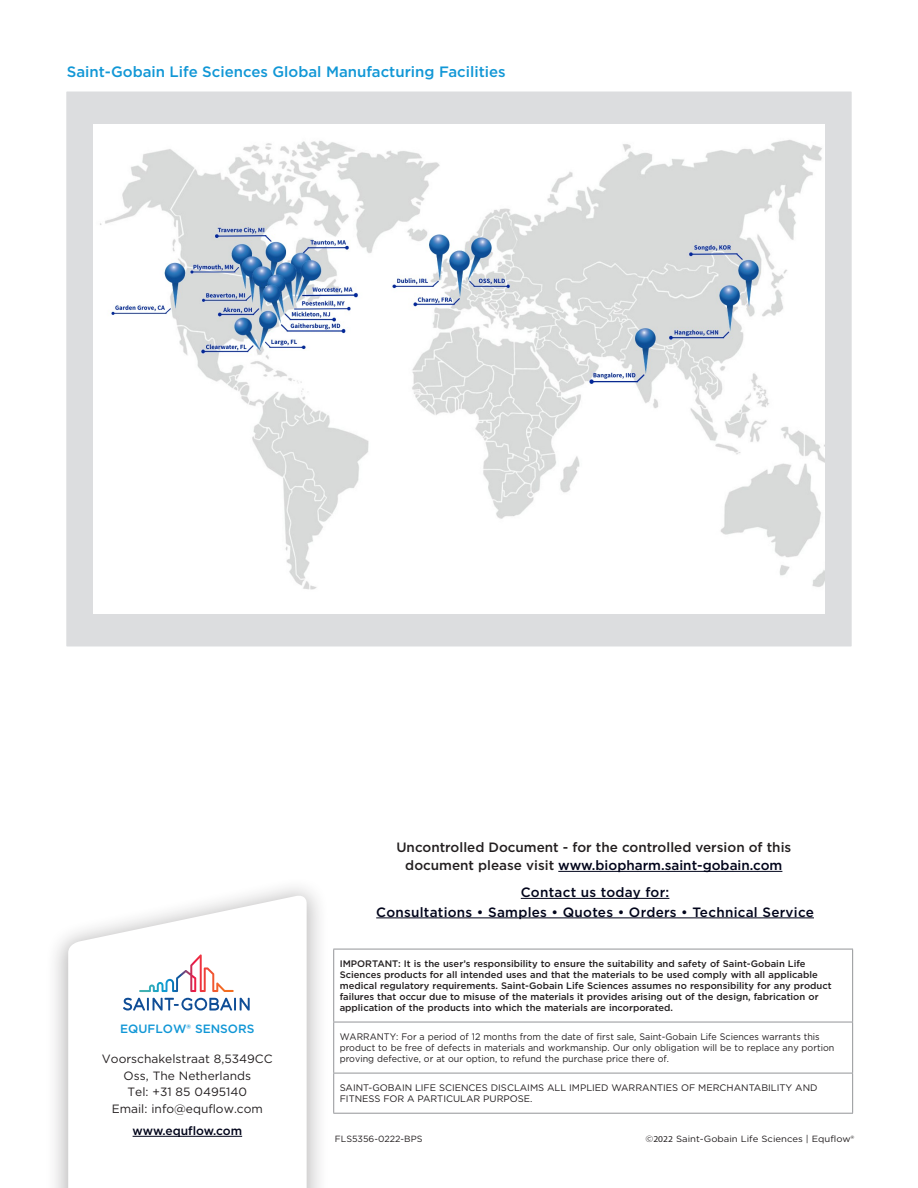
<style>
.page{position:relative;width:918px;height:1188px;background:#fff}
.page>*{position:absolute;margin:0;border:0;box-sizing:border-box;transform-origin:0 0}
.t1{font:500 15px "Gotham";color:#1197d6}
.t2{font:500 13.5px/18px "Gotham";color:#231f20;text-align:center}
.t3{font:500 13.5px/19.5px "Gotham";letter-spacing:.02em;color:#01041a;text-align:center}
.t4{font:12px/16.5px "Gotham";color:#231f20;text-align:center}
.t5{font:500 12px "Gotham";color:#1197d6}
.t6{font:500 12px "Gotham";color:#01041a}
.t7{font:500 9.45px/10.9px "Gotham";color:#231f20}
.t8{font:9.45px/10.9px "Gotham";color:#231f20;scale:.95 1}
.t9{font:9.45px/10.9px "Gotham";color:#231f20}
.t10{font:9px "Gotham";color:#231f20;scale:1.06 1}
.t11{font:9px "Gotham";color:#231f20}
.s1{color:#01041a}
.s2{font-family:"Myriad Pro"}
</style>
<div class="page">
<div style="left:45px;top:876px;width:285px;height:312px;background:#231f20;opacity:.3"></div>
<svg style="left:68px;top:894px;width:239px;height:294px"></svg>
<svg style="left:123px;top:998px;width:127px;height:13px"></svg>
<svg style="left:139px;top:954px;width:95px;height:38px"></svg>
<div style="left:65px;top:90px;width:788px;height:558px;background:#dcdddf;border:2px solid #fff"></div>
<hr style="left:521px;top:898px;width:148px;height:1px;background:#01041a">
<hr style="left:376px;top:918px;width:438px;height:1px;background:#01041a">
<hr style="left:333px;top:949px;width:520px;height:1px;background:#939598">
<hr style="left:333px;top:949px;width:1px;height:73px;background:#939598">
<hr style="left:852px;top:949px;width:1px;height:73px;background:#939598">
<hr style="left:333px;top:1022px;width:520px;height:1px;background:#939598">
<hr style="left:333px;top:1022px;width:1px;height:51px;background:#939598">
<hr style="left:852px;top:1022px;width:1px;height:51px;background:#939598">
<hr style="left:333px;top:1073px;width:520px;height:1px;background:#939598">
<hr style="left:333px;top:1073px;width:1px;height:40px;background:#939598">
<hr style="left:852px;top:1073px;width:1px;height:40px;background:#939598">
<hr style="left:333px;top:1113px;width:520px;height:1px;background:#939598">
<hr style="left:558px;top:871px;width:224px;height:1px;background:#01041a">
<hr style="left:133px;top:1136px;width:109px;height:1px;background:#01041a">
<img style="left:93px;top:125px;width:732px;height:488px">
<h1 class="t1" style="left:67px;top:62px;width:441px">Saint-Gobain Life Sciences Global Manufacturing Facilities</h1>
<h2 class="t2" style="left:396px;top:838px;width:396px">Uncontrolled Document - for the controlled version of this document please visit <span class="s1">www.biopharm.saint-gobain.com</span></h2>
<p class="t5" style="left:120px;top:1021px;width:136px">EQUFLOW® SENSORS</p>
<p class="t4" style="left:102px;top:1050px;width:172px">Voorschakelstraat 8,5349CC<br>Oss, The Netherlands<br>Tel: +31 85 0495140<br>Email: info@equflow.com</p>
<p class="t6" style="left:133px;top:1123px;width:111px">www.equflow.com</p>
<h2 class="t3" style="left:376px;top:882px;width:439px">Contact us today for:<br>Consultations • Samples • Quotes • Orders • Technical Service</h2>
<p class="t7" style="left:340px;top:959px;width:494px">IMPORTANT: It is the user’s responsibility to ensure the suitability and safety of Saint-Gobain Life Sciences products for all intended uses and that the materials to be used comply with all applicable medical regulatory requirements. Saint-Gobain Life Sciences assumes no responsibility for any product failures that occur due to misuse of the materials it provides arising out of the design, fabrication or application of the products into which the materials are incorporated.</p>
<p class="t8" style="left:340px;top:1031px;width:522px">WARRANTY: For a period of 12 months from the date of first sale, Saint-Gobain Life Sciences warrants this product to be free of defects in materials and workmanship. Our only obligation will be to replace any portion proving defective, or at our option, to refund the purchase price there of.</p>
<p class="t9" style="left:340px;top:1082px;width:479px">SAINT-GOBAIN LIFE SCIENCES DISCLAIMS ALL IMPLIED WARRANTIES OF MERCHANTABILITY AND<br>FITNESS FOR A PARTICULAR PURPOSE.</p>
<p class="t11" style="left:335px;top:1133px;width:89px">FLS5356-0222-BPS</p>
<p class="t10" style="left:645px;top:1133px;width:199px">©<span class="s2">2022</span> Saint-Gobain Life Sciences | Equflow®</p>
</div>
